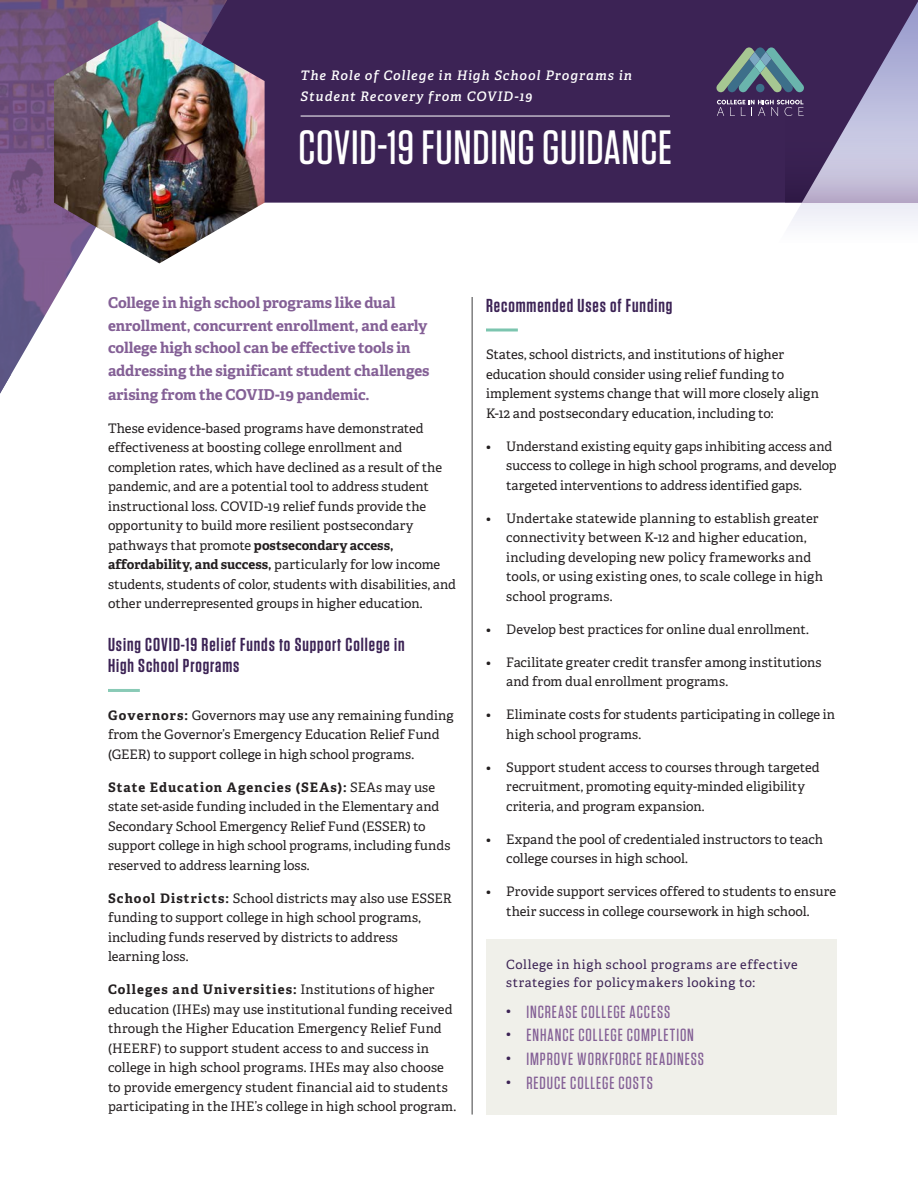
<style>
.page{position:relative;width:918px;height:1188px;background:#fff}
.page>*{position:absolute;margin:0;border:0;box-sizing:border-box;transform-origin:0 0}
.t1{font:500 48px "Tungsten";letter-spacing:.015em;color:#fff}
.t2{font:600 18.75px/21px "Tungsten";letter-spacing:.05em;color:#3c2355}
.t3{font:500 17.7px "Tungsten";letter-spacing:.055em;color:#846096}
.t4{font:700 15px/22.5px "Adelle PE";letter-spacing:-.005em;color:#846096}
.t5{font:13.2px/19.5px "Adelle PE";letter-spacing:.005em;color:#231f20}
.t6{font:italic 13.2px/21px "Adelle PE Sb";letter-spacing:.075em;color:#fff}
.t7{font:12.75px/18px "Adelle PE";letter-spacing:.05em;color:#3c2355}
.s1{font-weight:700}
</style>
<div class="page">
<div style="left:227px;top:0;width:691px;height:203px;background:#3c2355"></div>
<hr style="left:301px;top:116px;width:369px;height:1px;background:#fff">
<img style="left:0;top:0;width:227px;height:394px">
<img style="left:54px;top:20px;width:211px;height:243px">
<svg style="left:716px;top:1px;width:202px;height:222px;background:#62547a"></svg>
<svg style="left:786px;top:68px;width:132px;height:135px;background:#897fa3"></svg>
<hr style="left:108px;top:689px;width:32px;height:3px;background:#89cab6">
<hr style="left:486px;top:328px;width:32px;height:3px;background:#7cc5af">
<hr style="left:472px;top:297px;width:1px;height:818px;background:#3e3e3f">
<div style="left:486px;top:939px;width:351px;height:176px;background:#f0f0ea"></div>
<p class="t6" style="left:301px;top:65px;width:333px">The Role of College in High School Programs in<br>Student Recovery from COVID-19</p>
<h1 class="t1" style="left:298px;top:122px;width:375px">COVID-19 FUNDING GUIDANCE</h1>
<p class="t4" style="left:108px;top:291px;width:323px">College in high school programs like dual enrollment, concurrent enrollment, and early college high school can be effective tools in addressing the significant student challenges</p>
<p class="t4" style="left:108px;top:383px;width:263px">arising from the COVID-19 pandemic.</p>
<p class="t5" style="left:108px;top:418px;width:349px">These evidence-based programs have demonstrated effectiveness at boosting college enrollment and completion rates, which have declined as a result of the pandemic, and are a potential tool to address student instructional loss. COVID-19 relief funds provide the opportunity to build more resilient postsecondary pathways that promote <span class="s1">postsecondary access, affordability, and success,</span> particularly for low income students, students of color, students with disabilities, and other underrepresented groups in higher education.</p>
<h2 class="t2" style="left:108px;top:635px;width:298px">Using COVID-19 Relief Funds to Support College in<br>High School Programs</h2>
<p class="t5" style="left:108px;top:705px;width:347px"><span class="s1">Governors:</span> Governors may use any remaining funding from the Governor’s Emergency Education Relief Fund (GEER) to support college in high school programs.</p>
<p class="t5" style="left:108px;top:777px;width:344px"><span class="s1">State Education Agencies (SEAs):</span> SEAs may use state set-aside funding included in the Elementary and Secondary School Emergency Relief Fund (ESSER) to support college in high school programs, including funds reserved to address learning loss.</p>
<p class="t5" style="left:108px;top:888px;width:345px"><span class="s1">School Districts:</span> School districts may also use ESSER funding to support college in high school programs, including funds reserved by districts to address learning loss.</p>
<p class="t5" style="left:108px;top:979px;width:350px"><span class="s1">Colleges and Universities:</span> Institutions of higher education (IHEs) may use institutional funding received through the Higher Education Emergency Relief Fund (HEERF) to support student access to and success in college in high school programs. IHEs may also choose to provide emergency student financial aid to students participating in the IHE’s college in high school program.</p>
<h2 class="t2" style="left:486px;top:295px;width:188px">Recommended Uses of Funding</h2>
<p class="t5" style="left:486px;top:344px;width:334px">States, school districts, and institutions of higher education should consider using relief funding to implement systems change that will more closely align K-12 and postsecondary education, including to:</p>
<p class="t5" style="left:506px;top:436px;width:332px;text-indent:-20px">• Understand existing equity gaps inhibiting access and success to college in high school programs, and develop targeted interventions to address identified gaps.</p>
<p class="t5" style="left:506px;top:508px;width:318px;text-indent:-20px">• Undertake statewide planning to establish greater connectivity between K-12 and higher education, including developing new policy frameworks and tools, or using existing ones, to scale college in high school programs.</p>
<p class="t5" style="left:486px;top:619px;width:324px">• Develop best practices for online dual enrollment.</p>
<p class="t5" style="left:506px;top:652px;width:317px;text-indent:-20px">• Facilitate greater credit transfer among institutions and from dual enrollment programs.</p>
<p class="t5" style="left:506px;top:704px;width:330px;text-indent:-20px">• Eliminate costs for students participating in college in high school programs.</p>
<p class="t5" style="left:506px;top:757px;width:315px;text-indent:-20px">• Support student access to courses through targeted recruitment, promoting equity-minded eligibility criteria, and program expansion.</p>
<p class="t5" style="left:506px;top:829px;width:318px;text-indent:-20px">• Expand the pool of credentialed instructors to teach college courses in high school.</p>
<p class="t5" style="left:486px;top:881px;width:352px;text-align:center">• Provide support services offered to students to ensure their success in college coursework in high school.</p>
<p class="t7" style="left:506px;top:955px;width:293px">College in high school programs are effective strategies for policymakers looking to:</p>
<h3 class="t3" style="left:506px;top:1002px;width:166px"><sup>•</sup> INCREASE COLLEGE ACCESS</h3>
<h3 class="t3" style="left:506px;top:1026px;width:189px"><sup>•</sup> ENHANCE COLLEGE COMPLETION</h3>
<h3 class="t3" style="left:506px;top:1050px;width:199px"><sup>•</sup> IMPROVE WORKFORCE READINESS</h3>
<h3 class="t3" style="left:506px;top:1073px;width:148px"><sup>•</sup> REDUCE COLLEGE COSTS</h3>
</div>
